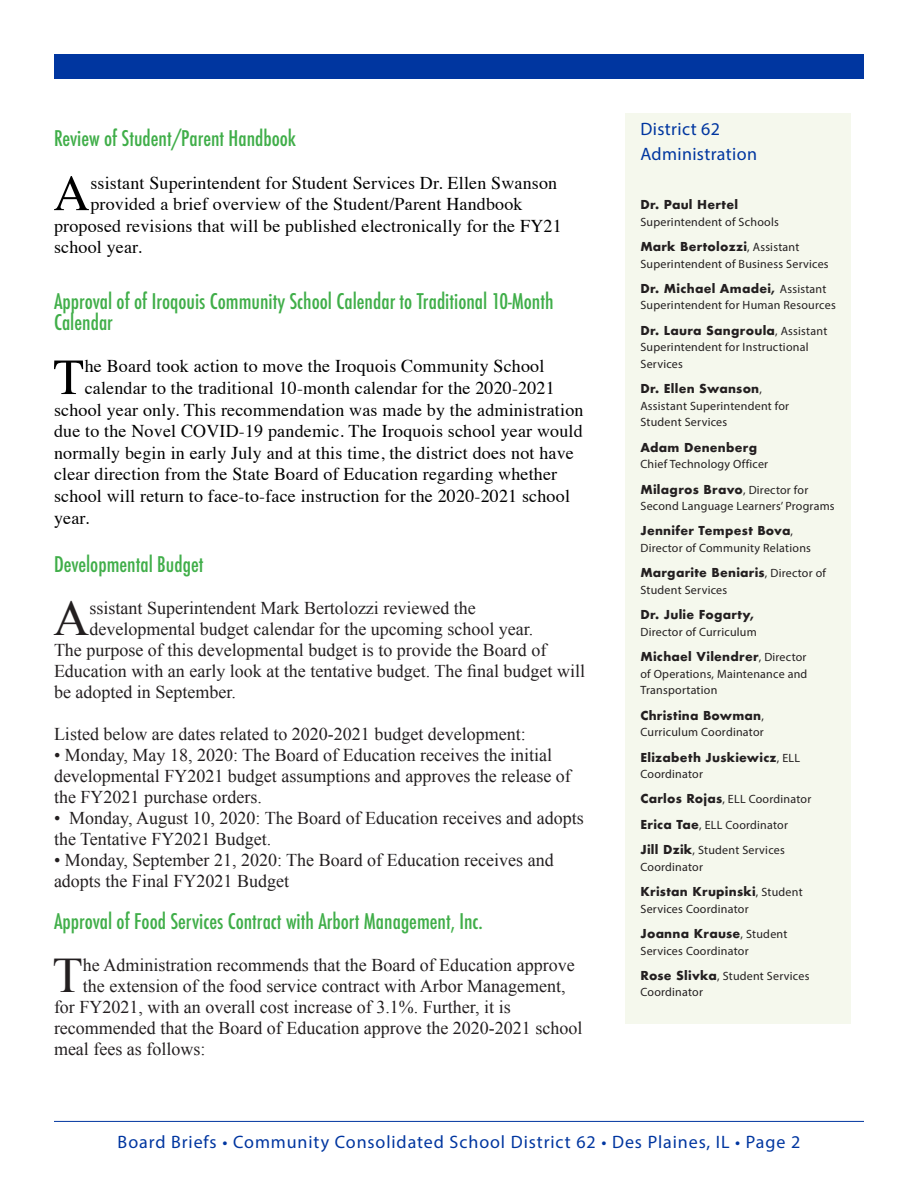
<style>
.page{position:relative;width:918px;height:1188px;background:#fff}
.page>*{position:absolute;margin:0;border:0;box-sizing:border-box;transform-origin:0 0}
.Story_header{font:50.7px "Times";color:#000}
.Story_header-2{font:49.65px "Times New Roman";color:#231f20}
.bodycopy{font:500 condensed 21px/21px "Futura";color:#40ae49}
.Story_header-3{font:500 condensed 21px "Futura";color:#40ae49}
.Story_header-4{font:18px/21px "Times New Roman";color:#231f20}
.Story_header-5{font:18px "Times";letter-spacing:.01em;color:#000}
.Story_header-6{font:18px "Myriad Pro";letter-spacing:.05em;color:#0036a0}
.Story_header-7{font:18px/25.2px "Myriad Pro";letter-spacing:.02em;color:#0036a0}
.Board{font:12px/16.5px "Myriad Pro";letter-spacing:.02em;color:#231f20}
.Board-2{font:700 12px/16.5px "Futura";letter-spacing:.02em;color:#231f20}
.s1{font-family:"Futura";font-weight:700}
.s2{font-family:"Myriad Pro";font-weight:400}
</style>
<div class="page">
<hr style="left:54px;top:1121px;width:810px;height:1px;background:#0036a0">
<div style="left:54px;top:54px;width:810px;height:25px;background:#0036a0"></div>
<div style="left:625px;top:113px;width:226px;height:911px;background:#f5f8ed"></div>
<p class="bodycopy" style="left:54px;top:128px;width:244px">Review of Student/Parent Handbook</p>
<p class="Story_header" style="left:53px;top:146px;width:38px">A</p>
<p class="Story_header-5" style="left:90px;top:166px;width:468px">ssistant Superintendent for Student Services Dr. Ellen Swanson</p>
<p class="Story_header-5" style="left:90px;top:187px;width:434px">provided a brief overview of the Student/Parent Handbook</p>
<p class="Story_header-5" style="left:54px;top:209px;width:509px">proposed revisions that will be published electronically for the FY21</p>
<p class="Story_header-5" style="left:54px;top:230px;width:89px">school year.</p>
<p class="bodycopy" style="left:54px;top:291px;width:501px">Approval of of Iroqouis Community School Calendar to Traditional 10-Month<br>Calendar</p>
<p class="Story_header" style="left:53px;top:330px;width:32px">T</p>
<p class="Story_header-5" style="left:85px;top:350px;width:461px">he Board took action to move the Iroquois Community School</p>
<p class="Story_header-5" style="left:85px;top:371px;width:472px">calendar to the traditional 10-month calendar for the 2020-2021</p>
<p class="Story_header-5" style="left:54px;top:393px;width:531px">school year only. This recommendation was made by the administration</p>
<p class="Story_header-5" style="left:54px;top:414px;width:530px">due to the Novel COVID-19 pandemic. The Iroquois school year would</p>
<p class="Story_header-5" style="left:54px;top:436px;width:521px">normally begin in early July and at this time, the district does not have</p>
<p class="Story_header-5" style="left:54px;top:458px;width:505px">clear direction from the State Board of Education regarding whether</p>
<p class="Story_header-5" style="left:54px;top:479px;width:518px">school will return to face-to-face instruction for the 2020-2021 school</p>
<p class="Story_header-5" style="left:54px;top:501px;width:37px">year.</p>
<p class="Story_header-3" style="left:54px;top:551px;width:151px">Developmental Budget</p>
<p class="Story_header-2" style="left:54px;top:585px;width:37px">A</p>
<p class="Story_header-4" style="left:90px;top:598px;width:388px">ssistant Superintendent Mark Bertolozzi reviewed the</p>
<p class="Story_header-4" style="left:90px;top:619px;width:445px">developmental budget calendar for the upcoming school year.</p>
<p class="Story_header-4" style="left:54px;top:640px;width:494px">The purpose of this developmental budget is to provide the Board of</p>
<p class="Story_header-4" style="left:54px;top:661px;width:533px">Education with an early look at the tentative budget. The final budget will</p>
<p class="Story_header-4" style="left:54px;top:682px;width:183px">be adopted in September.</p>
<p class="Story_header-4" style="left:54px;top:724px;width:473px">Listed below are dates related to 2020-2021 budget development:</p>
<p class="Story_header-4" style="left:54px;top:745px;width:518px">• Monday, May 18, 2020: The Board of Education receives the initial developmental FY2021 budget assumptions and approves the release of</p>
<p class="Story_header-4" style="left:54px;top:787px;width:209px">the FY2021 purchase orders.</p>
<p class="Story_header-4" style="left:54px;top:808px;width:531px">• Monday, August 10, 2020: The Board of Education receives and adopts the Tentative FY2021 Budget.</p>
<p class="Story_header-4" style="left:54px;top:850px;width:501px">• Monday, September 21, 2020: The Board of Education receives and adopts the Final FY2021 Budget</p>
<p class="Story_header-3" style="left:54px;top:908px;width:430px">Approval of Food Services Contract with Arbort Management, Inc.</p>
<p class="Story_header-2" style="left:52px;top:942px;width:32px">T</p>
<p class="Story_header-4" style="left:83px;top:955px;width:493px">he Administration recommends that the Board of Education approve</p>
<p class="Story_header-4" style="left:83px;top:976px;width:484px">the extension of the food service contract with Arbor Management,</p>
<p class="Story_header-4" style="left:54px;top:997px;width:458px">for FY2021, with an overall cost increase of 3.1%. Further, it is</p>
<p class="Story_header-4" style="left:54px;top:1018px;width:530px">recommended that the Board of Education approve the 2020-2021 school</p>
<p class="Story_header-4" style="left:54px;top:1039px;width:153px">meal fees as follows:</p>
<p class="Story_header-7" style="left:640px;top:116px;width:118px">District 62<br>Administration</p>
<p class="Board" style="left:640px;top:197px;width:140px"><span class="s1">Dr. Paul Hertel<br></span>Superintendent of Schools</p>
<p class="Board" style="left:640px;top:239px;width:190px"><span class="s1">Mark Bertolozzi</span>, Assistant<br>Superintendent of Business Services</p>
<p class="Board" style="left:640px;top:280px;width:197px"><span class="s1">Dr. Michael Amadei,</span> Assistant<br>Superintendent for Human Resources</p>
<p class="Board" style="left:640px;top:322px;width:188px"><span class="s1">Dr. Laura Sangroula</span>, Assistant<br>Superintendent for Instructional<br>Services</p>
<p class="Board" style="left:640px;top:381px;width:150px"><span class="s1">Dr. Ellen Swanson</span>,<br>Assistant Superintendent for<br>Student Services</p>
<p class="Board" style="left:640px;top:439px;width:129px"><span class="s1">Adam Denenberg<br></span>Chief Technology Officer</p>
<p class="Board" style="left:640px;top:481px;width:196px"><span class="s1">Milagros Bravo</span>, Director for<br>Second Language Learners’ Programs</p>
<p class="Board" style="left:640px;top:523px;width:172px"><span class="s1">Jennifer Tempest Bova</span>,<br>Director of Community Relations</p>
<p class="Board" style="left:640px;top:565px;width:187px"><span class="s1">Margarite Beniaris</span>, Director of<br>Student Services</p>
<p class="Board" style="left:640px;top:607px;width:118px"><span class="s1">Dr. Julie Fogarty,<br></span>Director of Curriculum</p>
<p class="Board" style="left:640px;top:649px;width:168px;text-align:justify"><span class="s1">Michael Vilendrer</span>, Director of Operations, Maintenance and Transportation</p>
<p class="Board" style="left:640px;top:707px;width:125px"><span class="s1">Christina Bowman</span>,<br>Curriculum Coordinator</p>
<p class="Board-2" style="left:640px;top:749px;width:161px">Elizabeth Juskiewicz<span class="s2">, ELL<br>Coordinator</span></p>
<p class="Board" style="left:640px;top:791px;width:172px"><span class="s1">Carlos Rojas</span>, ELL Coordinator</p>
<p class="Board" style="left:640px;top:816px;width:149px"><span class="s1">Erica Tae</span>, ELL Coordinator</p>
<p class="Board" style="left:640px;top:842px;width:146px"><span class="s1">Jill Dzik</span>, Student Services<br>Coordinator</p>
<p class="Board" style="left:640px;top:884px;width:164px"><span class="s1">Kristan Krupinski</span>, Student<br>Services Coordinator</p>
<p class="Board" style="left:640px;top:926px;width:148px"><span class="s1">Joanna Krause</span>, Student<br>Services Coordinator</p>
<p class="Board" style="left:640px;top:968px;width:171px"><span class="s1">Rose Slivka</span>, Student Services<br>Coordinator</p>
<p class="Story_header-6" style="left:118px;top:1130px;width:684px">Board Briefs • Community Consolidated School District 62 • Des Plaines, IL • Page 2</p>
</div>
